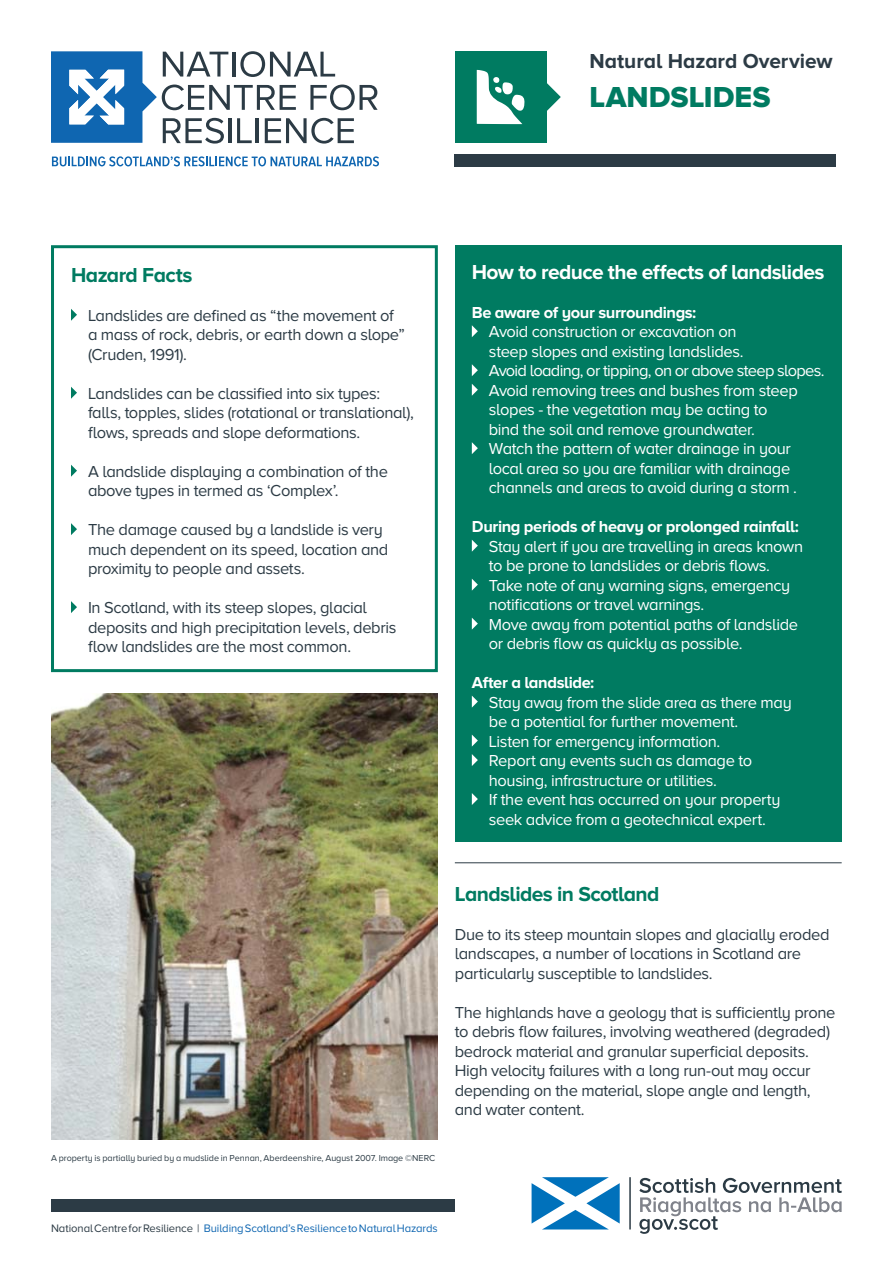
<style>
.page{position:relative;width:893px;height:1263px;background:#fff}
.page>*{position:absolute;margin:0;border:0;box-sizing:border-box;transform-origin:0 0}
.t1{font:30px "Proxima Nova A Extrabld";color:#007b61}
.t2{font:700 21px "Proxima Nova A";letter-spacing:-.025em;color:#fff}
.t3{font:700 21px "Proxima Nova A";letter-spacing:-.025em;color:#007b61}
.t4{font:700 21px "Proxima Nova A";color:#2c3b45}
.t5{font:16.5px/19.5px "Proxima Nova A";letter-spacing:-.025em;color:#2c3b45}
.t6{font:16.5px/19.5px "Proxima Nova A";letter-spacing:-.025em;color:#fff}
.t7{font:700 16.5px "Proxima Nova A";letter-spacing:-.025em;color:#fff}
.t8{font:11.25px "Proxima Nova A";letter-spacing:-.005em;color:#0f66b1}
.t9{font:9px "Proxima Nova A";letter-spacing:-.005em;color:#2c3b45}
.s1{color:#2c3b45}
</style>
<div class="page">
<svg style="left:546px;top:83px;width:15px;height:28px"></svg>
<div style="left:455px;top:51px;width:91px;height:92px;background:#007b61"></div>
<svg style="left:477px;top:70px;width:48px;height:54px"></svg>
<svg style="left:52px;top:156px;width:327px;height:10px"></svg>
<svg style="left:51px;top:51px;width:327px;height:93px"></svg>
<svg style="left:71px;top:309px;width:6px;height:12px"></svg>
<svg style="left:71px;top:387px;width:6px;height:12px"></svg>
<svg style="left:71px;top:465px;width:6px;height:12px"></svg>
<svg style="left:71px;top:523px;width:6px;height:12px"></svg>
<svg style="left:71px;top:601px;width:6px;height:12px"></svg>
<div style="left:51px;top:245px;width:387px;height:427px;border:3px solid #007b61"></div>
<div style="left:455px;top:245px;width:387px;height:597px;background:#007b61"></div>
<svg style="left:472px;top:325px;width:6px;height:12px"></svg>
<svg style="left:472px;top:364px;width:6px;height:12px"></svg>
<svg style="left:472px;top:384px;width:6px;height:12px"></svg>
<svg style="left:472px;top:442px;width:6px;height:12px"></svg>
<svg style="left:472px;top:540px;width:6px;height:12px"></svg>
<svg style="left:472px;top:579px;width:6px;height:12px"></svg>
<svg style="left:472px;top:618px;width:6px;height:12px"></svg>
<svg style="left:472px;top:696px;width:6px;height:12px"></svg>
<svg style="left:472px;top:735px;width:6px;height:12px"></svg>
<svg style="left:472px;top:754px;width:6px;height:12px"></svg>
<svg style="left:472px;top:793px;width:6px;height:12px"></svg>
<div style="left:51px;top:1199px;width:404px;height:13px;background:#2c3b45"></div>
<div style="left:455px;top:154px;width:381px;height:12px;background:#2c3b45"></div>
<img style="left:51px;top:693px;width:387px;height:446px">
<hr style="left:455px;top:862px;width:387px;height:1px;background:#2c3b45">
<hr style="left:629px;top:1177px;width:2px;height:53px;background:#2c3b45">
<svg style="left:531px;top:1177px;width:89px;height:53px"></svg>
<svg style="left:639px;top:1178px;width:203px;height:56px"></svg>
<p class="t4" style="left:589px;top:54px;width:245px">Natural Hazard Overview</p>
<h1 class="t1" style="left:589px;top:87px;width:183px">LANDSLIDES</h1>
<p class="t3" style="left:71px;top:268px;width:123px">Hazard Facts</p>
<p class="t5" style="left:88px;top:307px;width:318px">Landslides are defined as “the movement of a mass of rock, debris, or earth down a slope” (Cruden, 1991).</p>
<p class="t5" style="left:88px;top:385px;width:327px">Landslides can be classified into six types: falls, topples, slides (rotational or translational), flows, spreads and slope deformations.</p>
<p class="t5" style="left:88px;top:463px;width:301px">A landslide displaying a combination of the above types in termed as ‘Complex’.</p>
<p class="t5" style="left:88px;top:522px;width:302px">The damage caused by a landslide is very much dependent on its speed, location and proximity to people and assets.</p>
<p class="t5" style="left:88px;top:600px;width:310px">In Scotland, with its steep slopes, glacial deposits and high precipitation levels, debris flow landslides are the most common.</p>
<p class="t2" style="left:472px;top:265px;width:354px">How to reduce the effects of landslides</p>
<p class="t7" style="left:472px;top:307px;width:226px">Be aware of your surroundings:</p>
<p class="t6" style="left:489px;top:324px;width:337px">Avoid construction or excavation on<br>steep slopes and existing landslides.<br>Avoid loading, or tipping, on or above steep slopes.<br>Avoid removing trees and bushes from steep slopes - the vegetation may be acting to<br>bind the soil and remove groundwater.<br>Watch the pattern of water drainage in your local area so you are familiar with drainage channels and areas to avoid during a storm .</p>
<p class="t7" style="left:472px;top:521px;width:328px">During periods of heavy or prolonged rainfall:</p>
<p class="t6" style="left:489px;top:538px;width:316px">Stay alert if you are travelling in areas known to be prone to landslides or debris flows.<br>Take note of any warning signs, emergency notifications or travel warnings.<br>Move away from potential paths of landslide or debris flow as quickly as possible.</p>
<p class="t7" style="left:472px;top:677px;width:124px">After a landslide:</p>
<p class="t6" style="left:489px;top:694px;width:304px">Stay away from the slide area as there may be a potential for further movement.<br>Listen for emergency information.<br>Report any events such as damage to housing, infrastructure or utilities.<br>If the event has occurred on your property seek advice from a geotechnical expert.</p>
<p class="t9" style="left:51px;top:1155px;width:386px">A property is partially buried by a mudslide in Pennan, Aberdeenshire, August 2007. Image ©NERC</p>
<p class="t3" style="left:455px;top:887px;width:206px">Landslides in Scotland</p>
<p class="t5" style="left:455px;top:926px;width:376px">Due to its steep mountain slopes and glacially eroded landscapes, a number of locations in Scotland are particularly susceptible to landslides.</p>
<p class="t5" style="left:455px;top:1004px;width:382px">The highlands have a geology that is sufficiently prone to debris flow failures, involving weathered (degraded) bedrock material and granular superficial deposits.<br>High velocity failures with a long run-out may occur depending on the material, slope angle and length, and water content.</p>
<p class="t8" style="left:51px;top:1224px;width:388px"><span class="s1">National Centre for Resilience |</span> Building Scotland’s Resilience to Natural Hazards</p>
</div>
